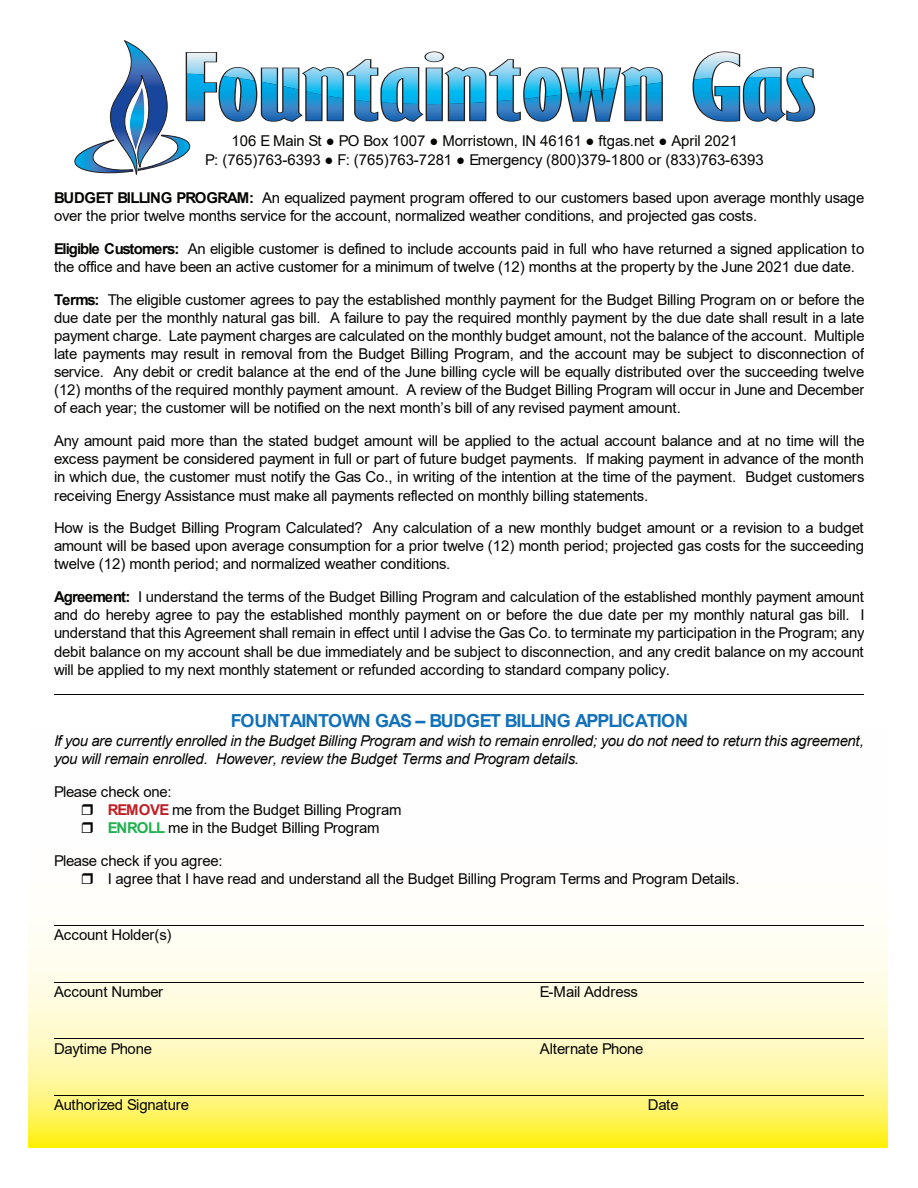
<style>
.page{position:relative;width:918px;height:1188px;background:#fff}
.page>*{position:absolute;margin:0;border:0;box-sizing:border-box;transform-origin:0 0}
.t1{font:700 18px "Arial";letter-spacing:-.05em;color:#1371b9}
.t2{font:15px/18.1px "Arial";letter-spacing:-.015em;color:#050504}
.t3{font:italic 15px/18.1px "Arial";letter-spacing:-.015em;color:#050504}
.s1{font-family:"Calibri"}
.s2{font-weight:700}
.s3{font-weight:700;color:#c02025}
.s4{font-weight:700;color:#be1d2c}
.s5{font-weight:700;color:#20b150}
</style>
<div class="page">
<svg style="left:28px;top:936px;width:860px;height:211px;background:#fff9af"></svg>
<svg style="left:74px;top:40px;width:740px;height:135px"></svg>
<hr style="left:54px;top:694px;width:810px;height:1px;background:#050504">
<hr style="left:54px;top:925px;width:810px;height:1px;background:#050504">
<hr style="left:54px;top:982px;width:810px;height:1px;background:#050504">
<hr style="left:54px;top:1038px;width:810px;height:1px;background:#050504">
<hr style="left:54px;top:1095px;width:810px;height:1px;background:#050504">
<p class="t2" style="left:205px;top:131px;width:560px;line-height:18.8px;text-align:center">106 E Main St <span class="s1">●</span> PO Box 1007 <span class="s1">●</span> Morristown, IN 46161 <span class="s1">●</span> ftgas.net <span class="s1">●</span> April 2021<br>P: (765)763-6393 <span class="s1">●</span> F: (765)763-7281 <span class="s1">●</span> Emergency (800)379-1800 or (833)763-6393</p>
<p class="t2" style="left:54px;top:189px;width:812px"><span class="s2">BUDGET BILLING PROGRAM:</span> An equalized payment program offered to our customers based upon average monthly usage over the prior twelve months service for the account, normalized weather conditions, and projected gas costs.</p>
<p class="t2" style="left:54px;top:239px;width:812px"><span class="s2">Eligible Customers:</span> An eligible customer is defined to include accounts paid in full who have returned a signed application to the office and have been an active customer for a minimum of twelve (12) months at the property by the June 2021 due date.</p>
<p class="t2" style="left:54px;top:290px;width:812px;text-align:justify"><span class="s2">Terms:</span> The eligible customer agrees to pay the established monthly payment for the Budget Billing Program on or before the due date per the monthly natural gas bill. A failure to pay the required monthly payment by the due date shall result in a late payment charge. Late payment charges are calculated on the monthly budget amount, not the balance of the account. Multiple late payments may result in removal from the Budget Billing Program, and the account may be subject to disconnection of service. Any debit or credit balance at the end of the June billing cycle will be equally distributed over the succeeding twelve (12) months of the required monthly payment amount. A review of the Budget Billing Program will occur in June and December of each year; the customer will be notified on the next month’s bill of any revised payment amount.</p>
<p class="t2" style="left:54px;top:432px;width:812px;text-align:justify">Any amount paid more than the stated budget amount will be applied to the actual account balance and at no time will the excess payment be considered payment in full or part of future budget payments. If making payment in advance of the month in which due, the customer must notify the Gas Co., in writing of the intention at the time of the payment. Budget customers receiving Energy Assistance must make all payments reflected on monthly billing statements.</p>
<p class="t2" style="left:54px;top:519px;width:812px;text-align:justify">How is the Budget Billing Program Calculated? Any calculation of a new monthly budget amount or a revision to a budget amount will be based upon average consumption for a prior twelve (12) month period; projected gas costs for the succeeding twelve (12) month period; and normalized weather conditions.</p>
<p class="t2" style="left:54px;top:588px;width:812px;text-align:justify"><span class="s2">Agreement:</span> I understand the terms of the Budget Billing Program and calculation of the established monthly payment amount and do hereby agree to pay the established monthly payment on or before the due date per my monthly natural gas bill. I understand that this Agreement shall remain in effect until I advise the Gas Co. to terminate my participation in the Program; any debit balance on my account shall be due immediately and be subject to disconnection, and any credit balance on my account will be applied to my next monthly statement or refunded according to standard company policy.</p>
<p class="t1" style="left:231px;top:708px;width:459px">FOUNTAINTOWN GAS – BUDGET BILLING APPLICATION</p>
<p class="t3" style="left:54px;top:732px;width:812px">If you are currently enrolled in the Budget Billing Program and wish to remain enrolled; you do not need to return this agreement, you will remain enrolled. However, review the Budget Terms and Program details.</p>
<p class="t2" style="left:108px;top:782px;width:295px;text-indent:-54px">Please check one:<br><span class="s3">REMOV</span><span class="s4">E</span> me from the Budget Billing Program<br><span class="s5">ENROLL</span> me in the Budget Billing Program</p>
<p class="t2" style="left:108px;top:851px;width:633px;text-indent:-54px">Please check if you agree:<br>I agree that I have read and understand all the Budget Billing Program Terms and Program Details.</p>
<p class="t2" style="left:54px;top:926px;width:119px">Account Holder(s)</p>
<p class="t2" style="left:54px;top:983px;width:111px">Account Number</p>
<p class="t2" style="left:540px;top:983px;width:99px">E-Mail Address</p>
<p class="t2" style="left:54px;top:1039px;width:100px">Daytime Phone</p>
<p class="t2" style="left:540px;top:1039px;width:105px">Alternate Phone</p>
<p class="t2" style="left:54px;top:1096px;width:137px">Authorized Signature</p>
<p class="t2" style="left:648px;top:1096px;width:32px">Date</p>
</div>
